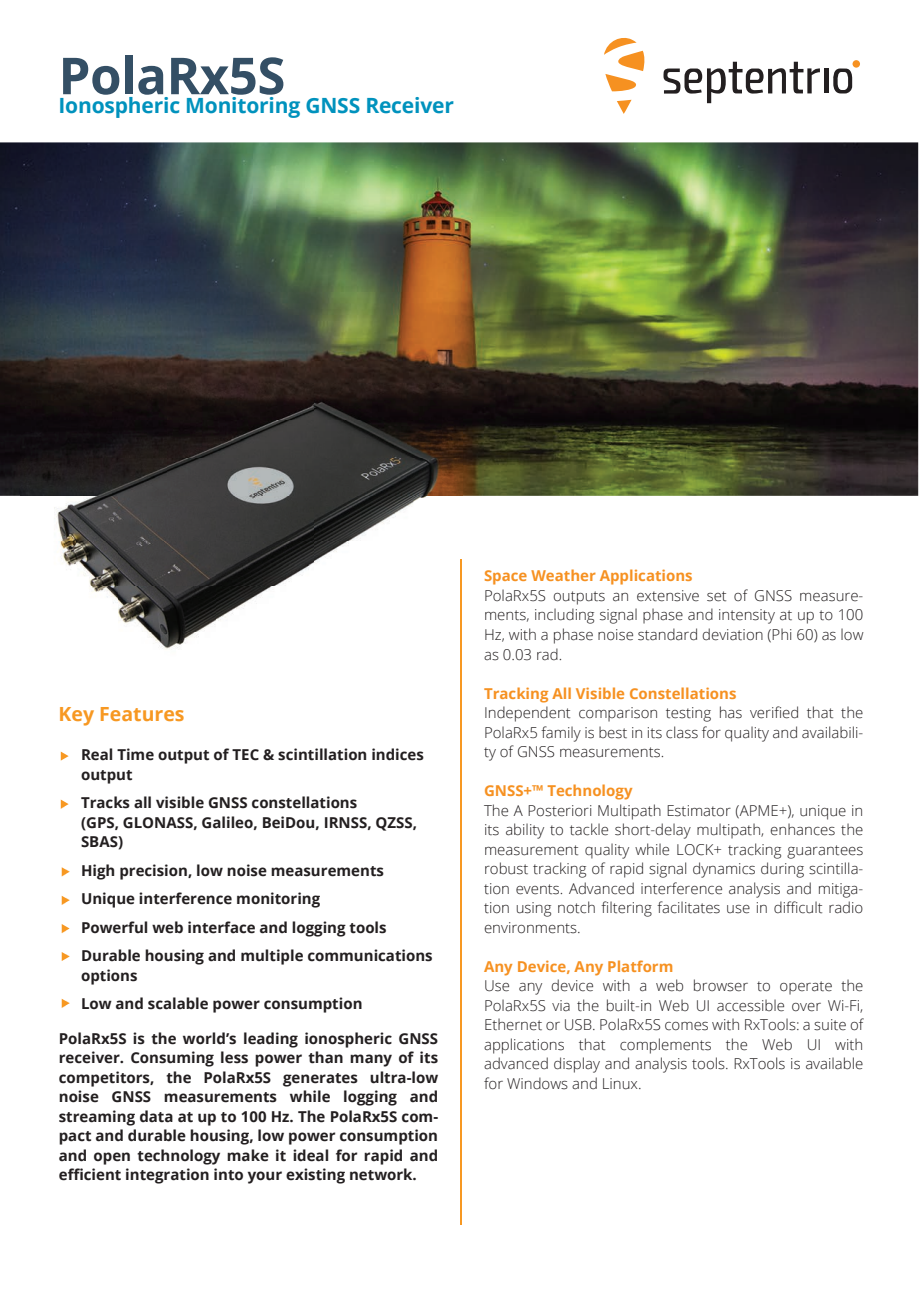
<style>
.page{position:relative;width:919px;height:1289px;background:#fff}
.page>*{position:absolute;margin:0;border:0;box-sizing:border-box;transform-origin:0 0}
.t1{font:700 51px "Open Sans";letter-spacing:-.01em;color:#344f65}
.t2{font:700 21px "Open Sans";letter-spacing:-.01em;color:#0092bd}
.t3{font:700 19.5px "Open Sans";color:#f79822}
.t4{font:300 15px/19.5px "Open Sans";color:#231f20;text-align:justify}
.t5{font:700 15px/19.5px "Open Sans";color:#231f20}
.t6{font:700 15px "Open Sans";color:#f69121}
</style>
<div class="page">
<img style="left:0;top:142px;width:918px;height:354px">
<svg style="left:61px;top:751px;width:8px;height:9px"></svg>
<svg style="left:62px;top:867px;width:8px;height:9px"></svg>
<svg style="left:62px;top:896px;width:8px;height:8px"></svg>
<svg style="left:61px;top:799px;width:8px;height:9px"></svg>
<svg style="left:62px;top:924px;width:8px;height:9px"></svg>
<svg style="left:62px;top:952px;width:8px;height:9px"></svg>
<svg style="left:62px;top:999px;width:8px;height:8px"></svg>
<svg style="left:663px;top:62px;width:156px;height:41px"></svg>
<hr style="left:824px;top:68px;width:4px;height:25px;background:#231f20">
<svg style="left:833px;top:68px;width:19px;height:25px"></svg>
<div style="left:852px;top:60px;width:8px;height:8px;background:#f69121;border-radius:50%"></div>
<svg style="left:604px;top:37px;width:41px;height:55px"></svg>
<svg style="left:617px;top:100px;width:14px;height:14px"></svg>
<hr style="left:460px;top:559px;width:1px;height:665px;background:#f79822">
<img style="left:20px;top:383px;width:442px;height:295px">
<img style="left:460px;top:559px;width:1px;height:119px">
<h1 class="t1" style="left:58px;top:40px;width:228px">PolaRx5S</h1>
<h2 class="t2" style="left:58px;top:90px;width:397px">Ionospheric Monitoring GNSS Receiver</h2>
<h3 class="t3" style="left:58px;top:700px;width:127px">Key Features</h3>
<p class="t5" style="left:81px;top:744px;width:344px">Real Time output of TEC &amp; scintillation indices output</p>
<p class="t5" style="left:81px;top:792px;width:337px">Tracks all visible GNSS constellations<br>(GPS, GLONASS, Galileo, BeiDou, IRNSS, QZSS,<br>SBAS)</p>
<p class="t5" style="left:81px;top:855px;width:353px;line-height:28.5px">High precision, low noise measurements Unique interference monitoring<br>Powerful web interface and logging tools Durable housing and multiple communications</p>
<p class="t5" style="left:81px;top:960px;width:283px;line-height:28.5px">options<br>Low and scalable power consumption</p>
<p class="t5" style="left:59px;top:1028px;width:381px;text-align:justify">PolaRx5S is the world’s leading ionospheric GNSS receiver. Consuming less power than many of its competitors, the PolaRx5S generates ultra-low noise GNSS measurements while logging and streaming data at up to 100 Hz. The PolaRx5S com&shy;pact and durable housing, low power consumption and open technology make it ideal for rapid and efficient integration into your existing network.</p>
<p class="t6" style="left:484px;top:565px;width:210px">Space Weather Applications</p>
<p class="t4" style="left:484px;top:585px;width:381px">PolaRx5S outputs an extensive set of GNSS measure&shy;ments, including signal phase and intensity at up to 100<br>Hz, with a phase noise standard deviation (Phi 60) as low as 0.03 rad.</p>
<p class="t6" style="left:484px;top:682px;width:254px">Tracking All Visible Constellations</p>
<p class="t4" style="left:484px;top:702px;width:381px">Independent comparison testing has verified that the PolaRx5 family is best in its class for quality and availabili&shy;ty of GNSS measurements.</p>
<p class="t6" style="left:484px;top:780px;width:150px">GNSS+™ Technology</p>
<p class="t4" style="left:484px;top:800px;width:381px">The A Posteriori Multipath Estimator (APME+), unique in its ability to tackle short-delay multipath, enhances the measurement quality while LOCK+ tracking guarantees robust tracking of rapid signal dynamics during scintilla&shy;tion events. Advanced interference analysis and mitiga&shy;tion using notch filtering facilitates use in difficult radio environments.</p>
<p class="t6" style="left:484px;top:955px;width:191px">Any Device, Any Platform</p>
<p class="t4" style="left:484px;top:975px;width:381px">Use any device with a web browser to operate the PolaRx5S via the built-in Web UI accessible over Wi-Fi, Ethernet or USB. PolaRx5S comes with RxTools: a suite of applications that complements the Web UI with advanced display and analysis tools. RxTools is available for Windows and Linux.</p>
</div>
